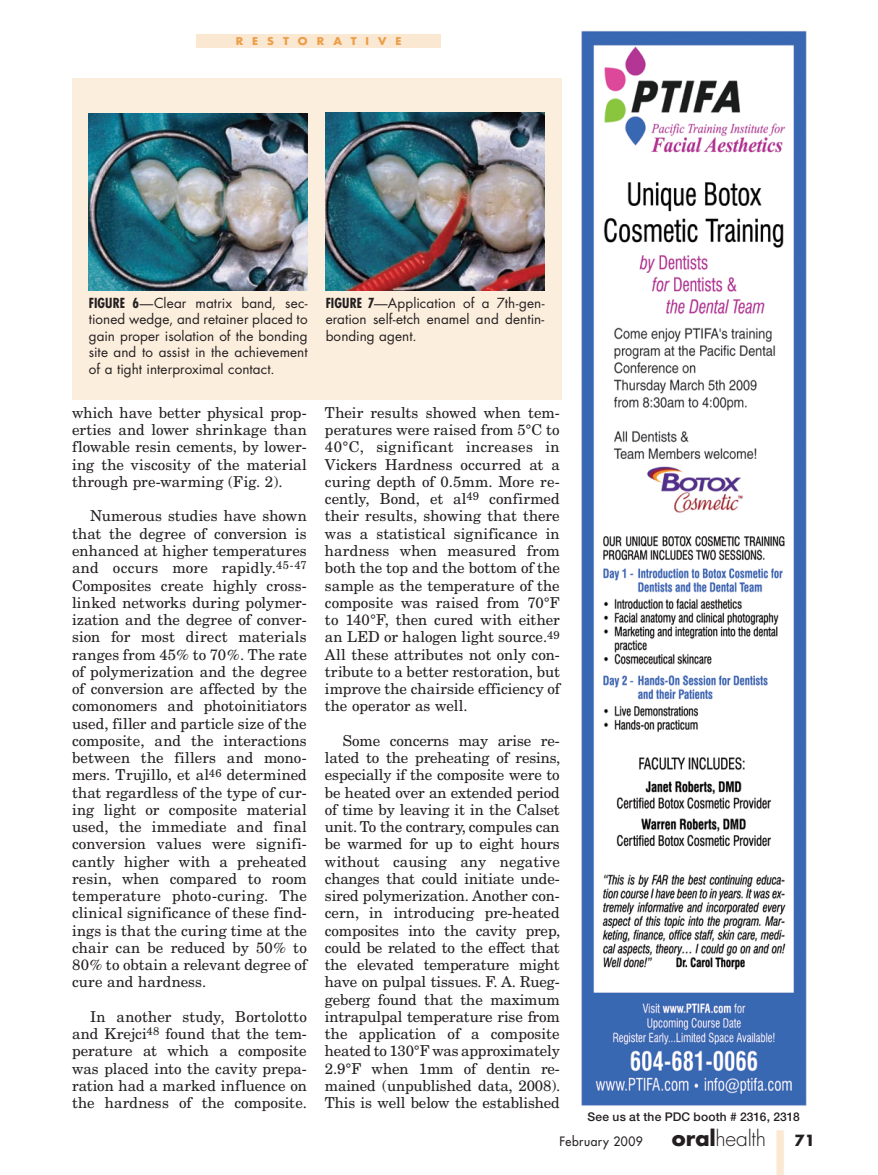
<style>
.page{position:relative;width:878px;height:1175px;background:#fff}
.page>*{position:absolute;margin:0;border:0;box-sizing:border-box;transform-origin:0 0}
.t1{font:700 90px "Futura";color:#fbe8d3;scale:.54 1}
.t2{font:300 21px "Futura";letter-spacing:-.01em;color:#231f20}
.t3{font:15px/17.2px "New Century Schlbk";letter-spacing:-.01em;color:#231f20;text-align:justify}
.t4{font:700 15px "Futura";color:#231f20}
.t5{font:13.5px/16.5px "Futura";letter-spacing:.005em;color:#231f20;text-align:justify}
.t6{font:700 condensed 13.5px "Futura";color:#231f20}
.t7{font:12.6px "Futura";letter-spacing:.045em;color:#231f20;scale:.95 1}
.t8{font:500 12px "Helvetica Neue";letter-spacing:.015em;color:#231f20}
.t9{font:700 10.5px "Futura";letter-spacing:.815em;color:#ec9e48;scale:1.05 1}
.s1{font-weight:700;font-stretch:condensed}
.s2{font-weight:700}
</style>
<div class="page">
<img style="left:581px;top:31px;width:226px;height:1075px">
<div style="left:196px;top:34px;width:245px;height:13px;background:#fbe8d3"></div>
<div style="left:72px;top:78px;width:489px;height:321px;background:#fceedd"></div>
<img style="left:89px;top:114px;width:218px;height:176px">
<img style="left:325px;top:112px;width:219px;height:179px">
<p class="t9" style="left:236px;top:33px;width:159px">restorative</p>
<p class="t5" style="left:325px;top:294px;width:220px;text-indent:42px"><span class="s1">7</span>—Application of a 7th-gen&shy;eration self-etch enamel and dentin&shy;bonding agent.</p>
<p class="t5" style="left:89px;top:294px;width:220px;text-indent:44px"><span class="s1">6</span>—Clear matrix band, sec&shy;tioned wedge, and retainer placed to gain proper isolation of the bonding site and to assist in the achievement of a tight interproximal contact.</p>
<p class="t6" style="left:325px;top:294px;width:13px">FIGURE</p>
<p class="t6" style="left:89px;top:294px;width:13px">FIGURE</p>
<p class="t3" style="left:72px;top:404px;width:236px">which have better physical prop&shy;erties and lower shrinkage than flowable resin cements, by lower&shy;ing the viscosity of the material through pre-warming (Fig. 2).</p>
<p class="t3" style="left:72px;top:507px;width:236px;text-indent:18px">Numerous studies have shown that the degree of conversion is enhanced at higher temperatures and occurs more rapidly.<sup>45-47<br></sup>Composites create highly cross&shy;linked networks during polymer&shy;ization and the degree of conver&shy;sion for most direct materials ranges from 45% to 70%. The rate of polymerization and the degree of conversion are affected by the comonomers and photoinitiators used, filler and particle size of the composite, and the interactions between the fillers and mono&shy;mers. Trujillo, et al<sup>46</sup> determined that regardless of the type of cur&shy;ing light or composite material used, the immediate and final conversion values were signifi&shy;cantly higher with a preheated resin, when compared to room temperature photo-curing. The clinical significance of these find&shy;ings is that the curing time at the chair can be reduced by 50% to 80% to obtain a relevant degree of cure and hardness.</p>
<p class="t3" style="left:72px;top:1008px;width:236px;text-indent:18px">In another study, Bortolotto and Krejci<sup>48</sup> found that the tem&shy;perature at which a composite was placed into the cavity prepa&shy;ration had a marked influence on the hardness of the composite.</p>
<p class="t3" style="left:325px;top:404px;width:236px">Their results showed when tem&shy;peratures were raised from 5°C to 40°C, significant increases in Vickers Hardness occurred at a curing depth of 0.5mm. More re&shy;cently, Bond, et al<sup>49</sup> confirmed their results, showing that there was a statistical significance in hardness when measured from both the top and the bottom of the sample as the temperature of the composite was raised from 70°F to 140°F, then cured with either an LED or halogen light source.<sup>49<br></sup>All these attributes not only con&shy;tribute to a better restoration, but improve the chairside efficiency of the operator as well.</p>
<p class="t3" style="left:325px;top:732px;width:237px;text-align:left;text-indent:18px">Some concerns may arise re&shy;lated to the preheating of resins, especially if the composite were to be heated over an extended period of time by leaving it in the Calset unit. To the contrary, compules can be warmed for up to eight hours without causing any negative changes that could initiate unde&shy;sired polymerization. Another con&shy;cern, in introducing pre-heated composites into the cavity prep, could be related to the effect that the elevated temperature might have on pulpal tissues. F. A. Rueg&shy;geberg found that the maximum intrapulpal temperature rise from the application of a composite heated to 130°F was approximately<br>2.9°F when 1mm of dentin re&shy;mained (unpublished data, 2008).<br>This is well below the established</p>
<p class="t7" style="left:559px;top:1133px;width:89px">February 2009</p>
<h2 class="t2" style="left:672px;top:1125px;width:96px"><span class="s2">oral</span>health</h2>
<h1 class="t1" style="left:766px;top:1108px;width:54px">|</h1>
<p class="t4" style="left:794px;top:1130px;width:22px">71</p>
<p class="t8" style="left:587px;top:1109px;width:214px">See us at the PDC booth # 2316, 2318</p>
</div>
